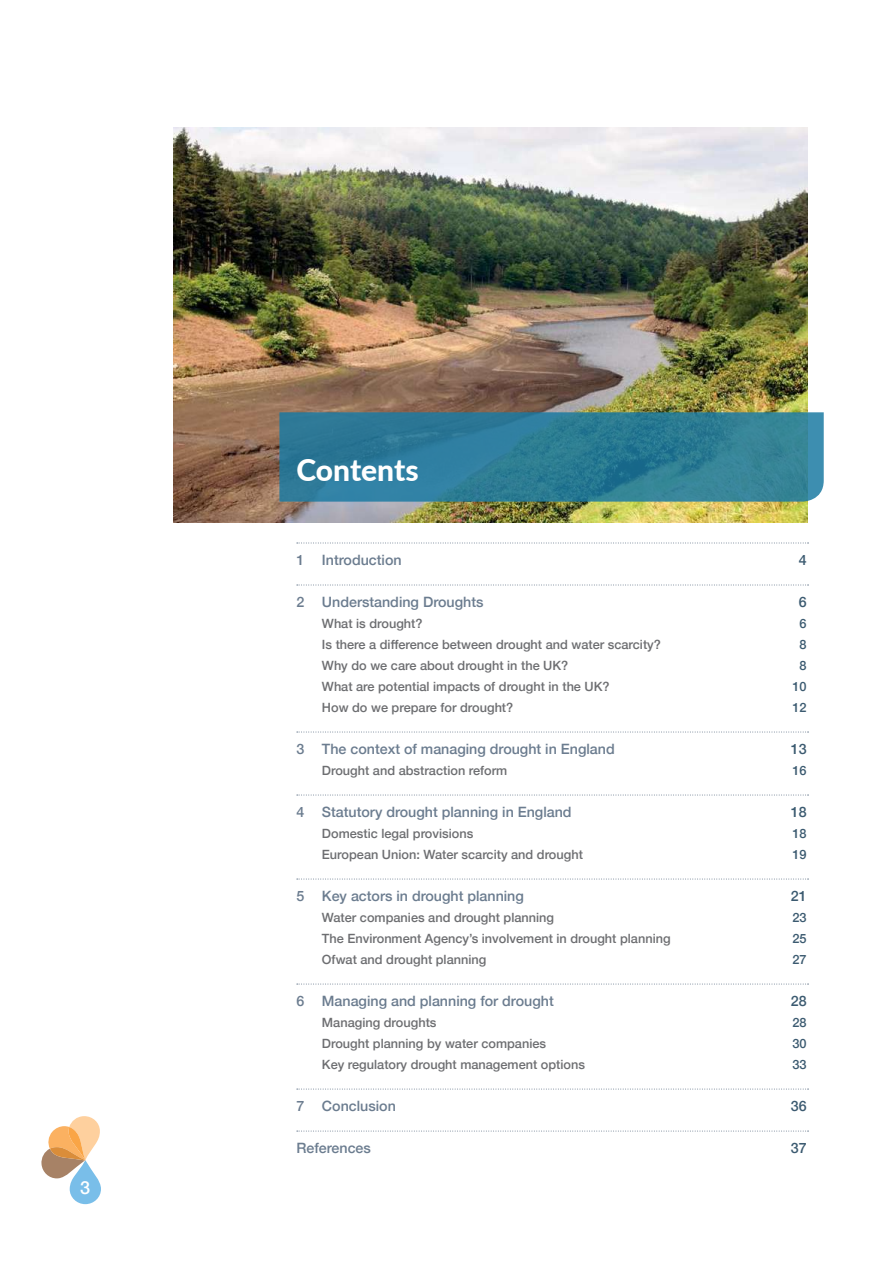
<style>
.page{position:relative;width:893px;height:1263px;background:#fff}
.page>*{position:absolute;margin:0;border:0;box-sizing:border-box;transform-origin:0 0}
.t1{font:800 30px "Lato";letter-spacing:-.005em;color:#fff}
.t2{font:500 18px "Helvetica Neue";color:#fff}
.t3{font:500 14.25px "Helvetica Neue";color:#6b7c8f}
.t4{font:500 14.25px "Helvetica Neue";color:#3b5a70}
.t5{font:500 12.75px "Helvetica Neue";color:#6d6e71}
.t6{font:500 12.75px "Helvetica Neue";color:#3b5a70}
</style>
<div class="page">
<svg style="left:41px;top:1116px;width:60px;height:88px"></svg>
<img style="left:174px;top:128px;width:634px;height:395px">
<svg style="left:279px;top:412px;width:545px;height:90px;background:#2f7d97"></svg>
<svg style="left:297px;top:543px;width:511px;height:1px"></svg>
<svg style="left:297px;top:585px;width:511px;height:1px"></svg>
<svg style="left:297px;top:732px;width:511px;height:1px"></svg>
<svg style="left:297px;top:795px;width:511px;height:1px"></svg>
<svg style="left:297px;top:879px;width:511px;height:1px"></svg>
<svg style="left:297px;top:984px;width:511px;height:1px"></svg>
<svg style="left:297px;top:1089px;width:511px;height:1px"></svg>
<svg style="left:297px;top:1131px;width:511px;height:1px"></svg>
<h2 class="t2" style="left:80px;top:1173px;width:12px">3</h2>
<h1 class="t1" style="left:296px;top:447px;width:124px">Contents</h1>
<p class="t3" style="left:296px;top:548px;width:107px">1 Introduction</p>
<p class="t4" style="left:799px;top:548px;width:9px">4</p>
<p class="t3" style="left:296px;top:590px;width:189px">2 Understanding Droughts</p>
<p class="t4" style="left:799px;top:590px;width:9px">6</p>
<p class="t5" style="left:322px;top:613px;width:102px">What is drought?</p>
<p class="t6" style="left:800px;top:613px;width:9px">6</p>
<p class="t5" style="left:322px;top:634px;width:340px">Is there a difference between drought and water scarcity?</p>
<p class="t6" style="left:800px;top:634px;width:9px">8</p>
<p class="t5" style="left:322px;top:655px;width:248px">Why do we care about drought in the UK?</p>
<p class="t6" style="left:800px;top:655px;width:9px">8</p>
<p class="t5" style="left:322px;top:676px;width:289px">What are potential impacts of drought in the UK?</p>
<p class="t6" style="left:792px;top:676px;width:16px">10</p>
<p class="t5" style="left:322px;top:697px;width:193px">How do we prepare for drought?</p>
<p class="t6" style="left:792px;top:697px;width:16px">12</p>
<p class="t3" style="left:296px;top:737px;width:320px">3 The context of managing drought in England</p>
<p class="t4" style="left:791px;top:737px;width:17px">13</p>
<p class="t5" style="left:322px;top:760px;width:187px">Drought and abstraction reform</p>
<p class="t6" style="left:792px;top:760px;width:16px">16</p>
<p class="t3" style="left:296px;top:800px;width:277px">4 Statutory drought planning in England</p>
<p class="t4" style="left:791px;top:800px;width:17px">18</p>
<p class="t5" style="left:322px;top:823px;width:153px">Domestic legal provisions</p>
<p class="t6" style="left:792px;top:823px;width:16px">18</p>
<p class="t5" style="left:322px;top:844px;width:263px">European Union: Water scarcity and drought</p>
<p class="t6" style="left:792px;top:844px;width:16px">19</p>
<p class="t3" style="left:296px;top:884px;width:229px">5 Key actors in drought planning</p>
<p class="t4" style="left:791px;top:884px;width:17px">21</p>
<p class="t5" style="left:322px;top:907px;width:234px">Water companies and drought planning</p>
<p class="t6" style="left:792px;top:907px;width:16px">23</p>
<p class="t5" style="left:322px;top:928px;width:350px">The Environment Agency’s involvement in drought planning</p>
<p class="t6" style="left:792px;top:928px;width:16px">25</p>
<p class="t5" style="left:322px;top:949px;width:166px">Ofwat and drought planning</p>
<p class="t6" style="left:792px;top:949px;width:16px">27</p>
<p class="t3" style="left:296px;top:989px;width:259px">6 Managing and planning for drought</p>
<p class="t4" style="left:791px;top:989px;width:17px">28</p>
<p class="t5" style="left:322px;top:1012px;width:116px">Managing droughts</p>
<p class="t6" style="left:792px;top:1012px;width:16px">28</p>
<p class="t5" style="left:322px;top:1033px;width:226px">Drought planning by water companies</p>
<p class="t6" style="left:792px;top:1033px;width:16px">30</p>
<p class="t5" style="left:322px;top:1054px;width:265px">Key regulatory drought management options</p>
<p class="t6" style="left:792px;top:1054px;width:16px">33</p>
<p class="t3" style="left:296px;top:1094px;width:101px">7 Conclusion</p>
<p class="t4" style="left:791px;top:1094px;width:17px">36</p>
<p class="t3" style="left:296px;top:1136px;width:76px">References</p>
<p class="t4" style="left:791px;top:1136px;width:17px">37</p>
</div>
